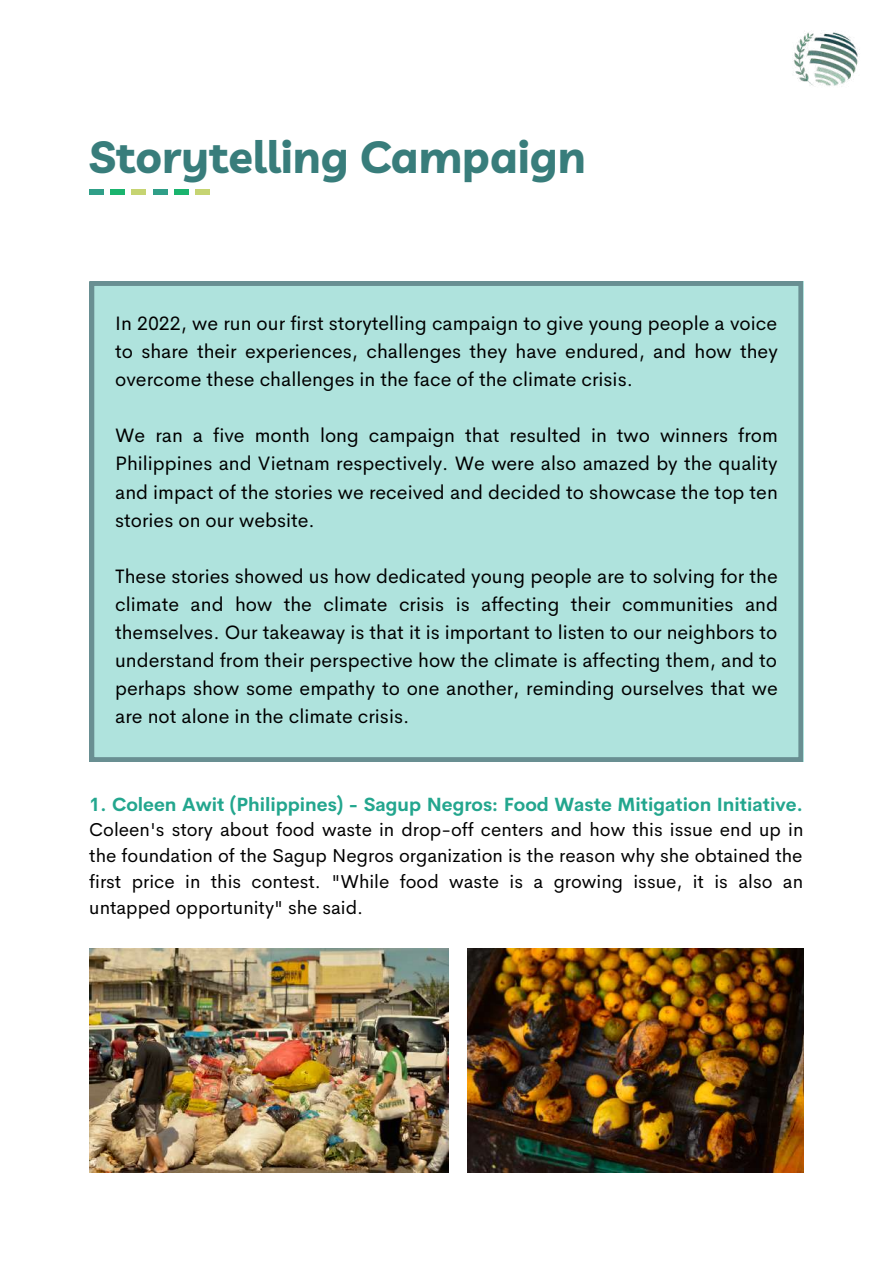
<style>
.page{position:relative;width:893px;height:1264px;background:#fff}
.page>*{position:absolute;margin:0;border:0;box-sizing:border-box;transform-origin:0 0}
.t1{font:700 45px "Livvic";color:#387d7b}
.t2{font:19.5px/28px "Cerebri Sans";color:#000;text-align:justify}
.t3{font:18.75px/25.8px "Cerebri Sans";color:#000;text-align:justify}
.t4{font:700 18.75px "Cerebri Sans";color:#23a68e}
</style>
<div class="page">
<div style="left:110px;top:190px;width:15px;height:5px;background:#1ab46e"></div>
<div style="left:89px;top:190px;width:15px;height:5px;background:#309f88"></div>
<div style="left:131px;top:190px;width:15px;height:5px;background:#c6d472"></div>
<div style="left:174px;top:190px;width:14px;height:5px;background:#1ab46e"></div>
<div style="left:153px;top:190px;width:14px;height:5px;background:#309f88"></div>
<div style="left:195px;top:190px;width:14px;height:5px;background:#c6d472"></div>
<img style="left:793px;top:32px;width:65px;height:54px">
<div style="left:90px;top:281px;width:712px;height:480px;background:#afe3dd"></div>
<img style="left:90px;top:948px;width:358px;height:224px">
<img style="left:467px;top:948px;width:336px;height:224px">
<h1 class="t1" style="left:89px;top:128px;width:498px">Storytelling Campaign</h1>
<p class="t2" style="left:115px;top:309px;width:664px">In 2022, we run our first storytelling campaign to give young people a voice to share their experiences, challenges they have endured, and how they overcome these challenges in the face of the climate crisis.</p>
<p class="t2" style="left:115px;top:421px;width:664px">We ran a five month long campaign that resulted in two winners from Philippines and Vietnam respectively. We were also amazed by the quality and impact of the stories we received and decided to showcase the top ten stories on our website.</p>
<p class="t2" style="left:115px;top:562px;width:664px">These stories showed us how dedicated young people are to solving for the climate and how the climate crisis is affecting their communities and themselves. Our takeaway is that it is important to listen to our neighbors to understand from their perspective how the climate is affecting them, and to perhaps show some empathy to one another, reminding ourselves that we are not alone in the climate crisis.</p>
<p class="t4" style="left:89px;top:791px;width:715px">1. Coleen Awit (Philippines) - Sagup Negros: Food Waste Mitigation Initiative.</p>
<p class="t3" style="left:89px;top:816px;width:715px">Coleen's story about food waste in drop-off centers and how this issue end up in the foundation of the Sagup Negros organization is the reason why she obtained the first price in this contest. "While food waste is a growing issue, it is also an untapped opportunity" she said.</p>
</div>
